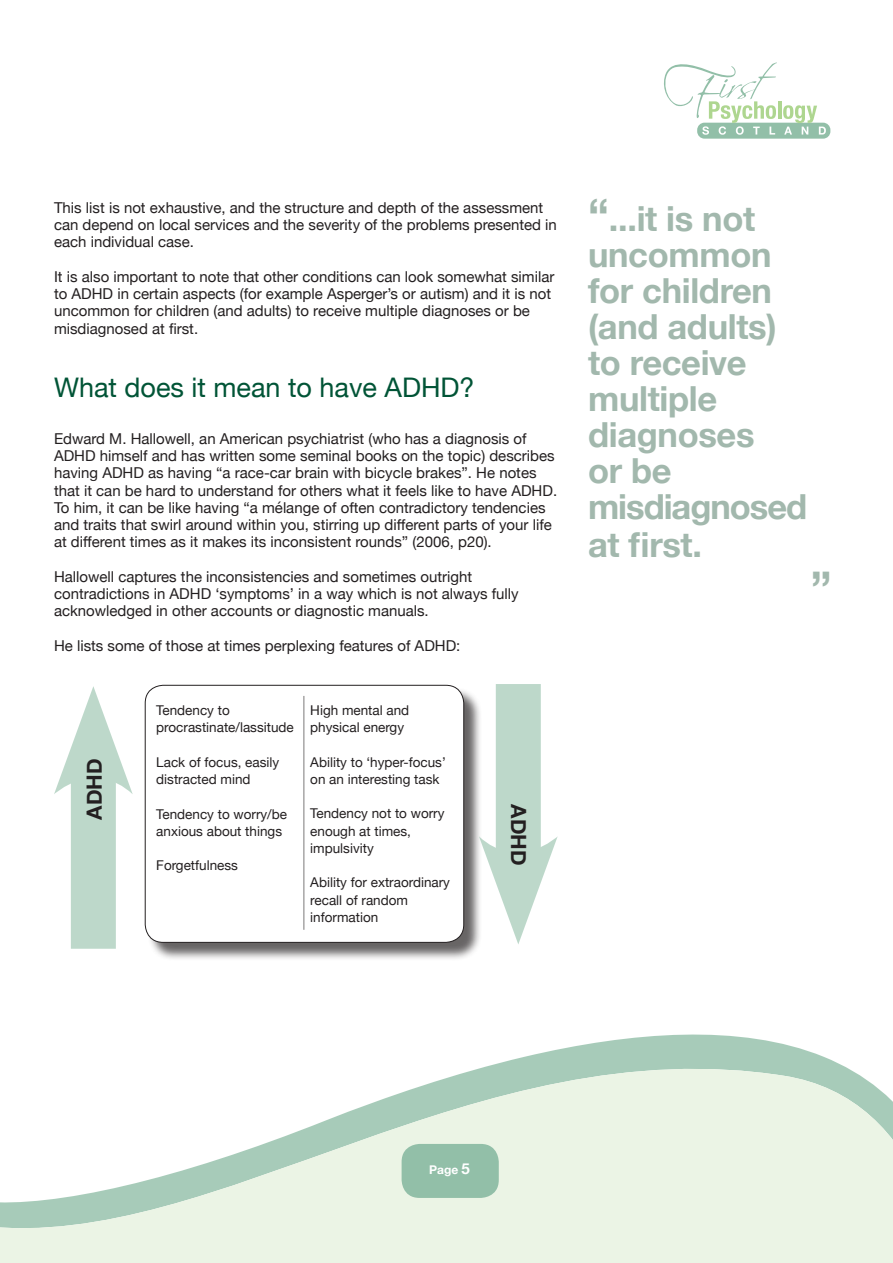
<style>
.page{position:relative;width:893px;height:1263px;background:#fff}
.page>*{position:absolute;margin:0;border:0;box-sizing:border-box;transform-origin:0 0}
.t1{font:700 45px "Helvetica Neue";color:#a2b8ad}
.t2{font:700 34.5px/36.2px "Helvetica Neue";letter-spacing:-.01em;color:#a2b8ad}
.t3{font:27px "Helvetica Neue";color:#015436}
.t4{font:700 21px "Helvetica Neue";color:#231f20}
.t5{font:15px/17.2px "Helvetica Neue";color:#231f20}
.t6{font:13.5px/17.2px "Helvetica Neue";color:#231f20}
.t7{font:700 12px "Helvetica Neue";color:#fff}
.s1{font-size:45px}
.s2{font-size:15px}
</style>
<div class="page">
<svg style="left:0;top:1034px;width:893px;height:229px;fill:#ebf4e5"></svg>
<div style="left:697px;top:123px;width:133px;height:16px;background:#92bfa8;border-radius:7px"></div>
<hr style="left:778px;top:101px;width:3px;height:18px;background:#aed690">
<svg style="left:783px;top:105px;width:43px;height:30px"></svg>
<svg style="left:664px;top:62px;width:113px;height:73px"></svg>
<div style="left:402px;top:1144px;width:97px;height:54px;background:#92bfa8;border-radius:18px"></div>
<div style="left:147px;top:687px;width:336px;height:274px;background:#231f20;opacity:.69"></div>
<div style="left:145px;top:685px;width:319px;height:257px;background:#fff;border-radius:18px"></div>
<div style="left:145px;top:685px;width:319px;height:257px;border:1px solid #231f20;border-radius:18px"></div>
<hr style="left:304px;top:696px;width:1px;height:234px;background:#231f20">
<div style="left:496px;top:684px;width:45px;height:189px;background:#bdd8ca"></div>
<svg style="left:479px;top:836px;width:79px;height:108px"></svg>
<div style="left:71px;top:758px;width:45px;height:191px;background:#bdd8ca"></div>
<svg style="left:54px;top:686px;width:79px;height:108px"></svg>
<p class="t5" style="left:54px;top:200px;width:504px">This list is not exhaustive, and the structure and depth of the assessment can depend on local services and the severity of the problems presented in each individual case.</p>
<p class="t5" style="left:54px;top:269px;width:502px">It is also important to note that other conditions can look somewhat similar to ADHD in certain aspects (for example Asperger’s or autism) and it is not uncommon for children (and adults) to receive multiple diagnoses or be misdiagnosed at first.</p>
<h3 class="t3" style="left:54px;top:368px;width:422px">What does it mean to have ADHD?</h3>
<p class="t5" style="left:54px;top:431px;width:505px">Edward M. Hallowell, an American psychiatrist (who has a diagnosis of ADHD himself and has written some seminal books on the topic) describes having ADHD as having “a race-car brain with bicycle brakes”. He notes that it can be hard to understand for others what it feels like to have ADHD.<br>To him, it can be like having “a mélange of often contradictory tendencies and traits that swirl around within you, stirring up different parts of your life at different times as it makes its inconsistent rounds” (2006, p20).</p>
<p class="t5" style="left:54px;top:569px;width:466px">Hallowell captures the inconsistencies and sometimes outright contradictions in ADHD ‘symptoms’ in a way which is not always fully acknowledged in other accounts or diagnostic manuals.</p>
<p class="t5" style="left:54px;top:638px;width:408px">He lists some of those at times perplexing features of ADHD:</p>
<h3 class="t4" style="left:78px;top:819px;width:63px;rotate:-90deg">ADHD</h3>
<p class="t6" style="left:156px;top:702px;width:139px">Tendency to procrastinate/lassitude</p>
<p class="t6" style="left:156px;top:754px;width:125px">Lack of focus, easily distracted mind</p>
<p class="t6" style="left:156px;top:806px;width:132px">Tendency to worry/be anxious about things</p>
<p class="t6" style="left:156px;top:858px;width:83px">Forgetfulness</p>
<p class="t6" style="left:310px;top:702px;width:101px">High mental and physical energy</p>
<p class="t6" style="left:310px;top:754px;width:137px">Ability to ‘hyper-focus’ on an interesting task</p>
<p class="t6" style="left:310px;top:806px;width:136px">Tendency not to worry enough at times, impulsivity</p>
<p class="t6" style="left:310px;top:875px;width:141px">Ability for extraordinary recall of random information</p>
<h3 class="t4" style="left:535px;top:804px;width:63px;rotate:90deg">ADHD</h3>
<h2 class="t2" style="left:588px;top:202px;width:221px"><span class="s1">“</span>...it is not uncommon for children (and adults) to receive multiple diagnoses<br>or be misdiagnosed at first.</h2>
<h1 class="t1" style="left:811px;top:552px;width:22px">”</h1>
<p class="t7" style="left:429px;top:1160px;width:42px">Page <span class="s2">5</span></p>
</div>
